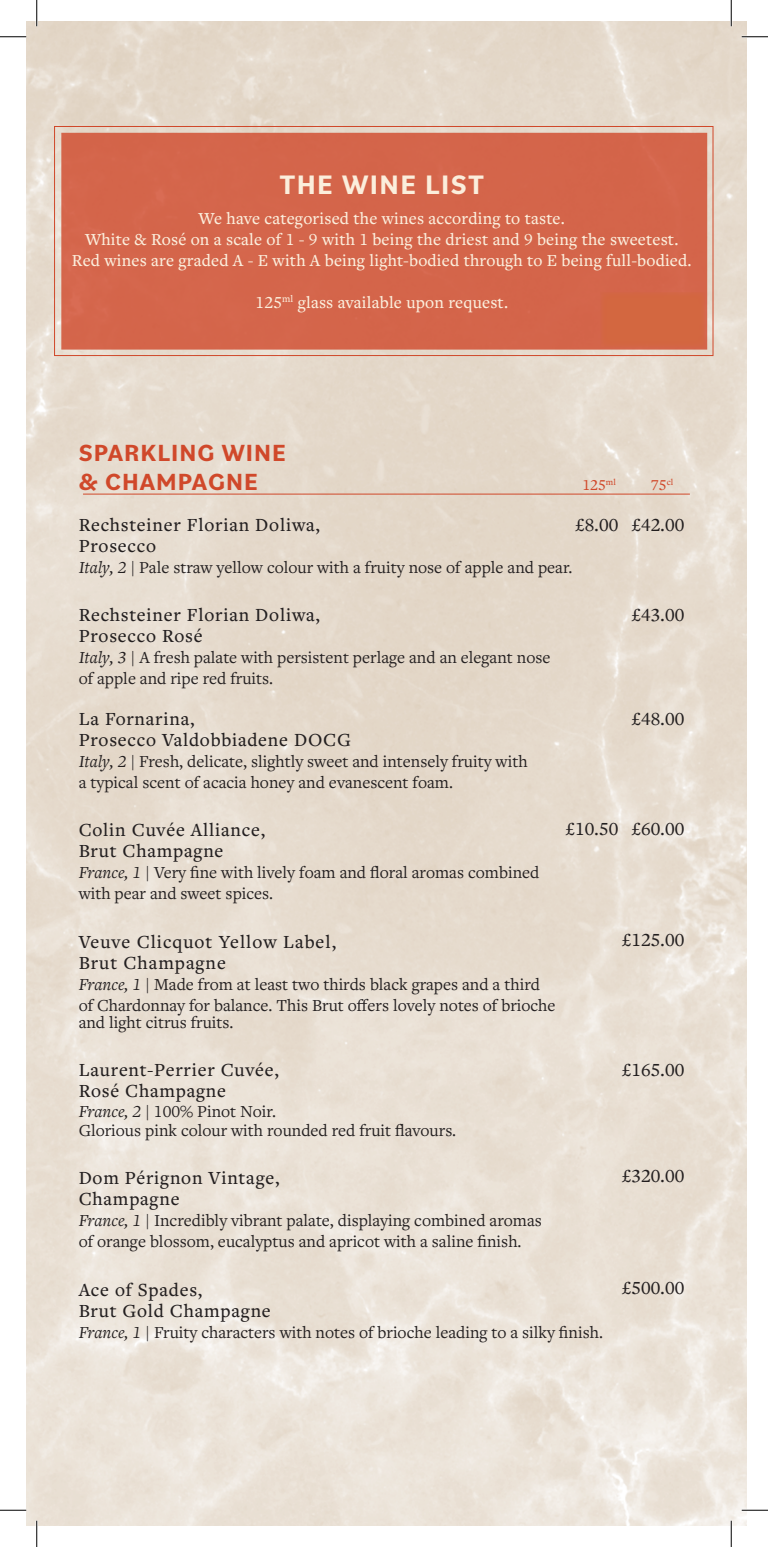
<style>
.page{position:relative;width:768px;height:1547px;background:#fff}
.page>*{position:absolute;margin:0;border:0;box-sizing:border-box;transform-origin:0 0}
.t1{font:700 28px "Bilo";letter-spacing:.05em;color:#fbeedc}
.t2{font:700 24.5px/29.4px "Bilo";letter-spacing:.04em;color:#d0482a}
.t3{font:500 19.25px/21px "Freight Text Pro";letter-spacing:.04em;color:#231f20}
.t4{font:17.5px/21px "Freight Text Pro";color:#231f20}
.t5{font:500 17.5px/21px "Freight Text Pro";letter-spacing:.01em;color:#fbeedc;text-align:center}
.t6{font:500 15.75px "Freight Text Pro";color:#d0482a}
.s1{font-style:italic}
</style>
<div class="page">
<div style="left:62px;top:133px;width:645px;height:216px;background:#d4654a"></div>
<div style="left:54px;top:126px;width:659px;height:230px;border:1px solid #d0482a"></div>
<hr style="left:83px;top:494px;width:607px;height:1px;background:#d0482a">
<svg style="left:0;top:36px;width:26px;height:1px"></svg>
<svg style="left:742px;top:36px;width:26px;height:1px"></svg>
<svg style="left:0;top:1510px;width:26px;height:1px"></svg>
<svg style="left:742px;top:1510px;width:26px;height:1px"></svg>
<svg style="left:36px;top:0;width:1px;height:26px"></svg>
<svg style="left:36px;top:1521px;width:1px;height:26px"></svg>
<svg style="left:731px;top:0;width:1px;height:26px"></svg>
<svg style="left:731px;top:1521px;width:1px;height:26px"></svg>
<div style="left:601px;top:292px;width:104px;height:55px;background:#d36740"></div>
<h1 class="t1" style="left:279px;top:165px;width:206px">THE WINE LIST</h1>
<p class="t5" style="left:72px;top:207px;width:621px">We have categorised the wines according to taste.<br>White &amp; Rosé on a scale of 1 - 9 with 1 being the driest and 9 being the sweetest.<br>Red wines are graded A - E with A being light-bodied through to E being full-bodied.</p>
<p class="t5" style="left:255px;top:291px;width:254px">125<sup>ml</sup> glass available upon request.</p>
<h2 class="t2" style="left:79px;top:437px;width:209px">SPARKLING WINE &amp; CHAMPAGNE</h2>
<p class="t3" style="left:79px;top:514px;width:243px">Rechsteiner Florian Doliwa,<br>Prosecco</p>
<p class="t4" style="left:79px;top:556px;width:495px"><span class="s1">Italy, 2</span> | Pale straw yellow colour with a fruity nose of apple and pear.</p>
<p class="t3" style="left:79px;top:604px;width:243px">Rechsteiner Florian Doliwa,<br>Prosecco Rosé</p>
<p class="t4" style="left:79px;top:647px;width:473px"><span class="s1">Italy, 3</span> | A fresh palate with persistent perlage and an elegant nose of apple and ripe red fruits.</p>
<p class="t3" style="left:79px;top:708px;width:274px">La Fornarina,<br>Prosecco Valdobbiadene DOCG</p>
<p class="t4" style="left:79px;top:750px;width:450px"><span class="s1">Italy, 2</span> | Fresh, delicate, slightly sweet and intensely fruity with a typical scent of acacia honey and evanescent foam.</p>
<p class="t3" style="left:79px;top:819px;width:188px">Colin Cuvée Alliance,<br>Brut Champagne</p>
<p class="t4" style="left:79px;top:861px;width:462px"><span class="s1">France, 1</span> | Very fine with lively foam and floral aromas combined with pear and sweet spices.</p>
<p class="t3" style="left:79px;top:930px;width:259px">Veuve Clicquot Yellow Label,<br>Brut Champagne</p>
<p class="t4" style="left:79px;top:973px;width:478px"><span class="s1">France, 1</span> | Made from at least two thirds black grapes and a third of Chardonnay for balance. This Brut offers lovely notes of brioche</p>
<p class="t4" style="left:79px;top:1011px;width:156px">and light citrus fruits.</p>
<p class="t3" style="left:79px;top:1059px;width:202px">Laurent-Perrier Cuvée,<br>Rosé Champagne</p>
<p class="t4" style="left:79px;top:1101px;width:379px;line-height:19.2px"><span class="s1">France, 2</span> | 100% Pinot Noir.<br>Glorious pink colour with rounded red fruit flavours.</p>
<p class="t3" style="left:79px;top:1167px;width:202px">Dom Pérignon Vintage,<br>Champagne</p>
<p class="t4" style="left:79px;top:1209px;width:465px"><span class="s1">France, 1</span> | Incredibly vibrant palate, displaying combined aromas of orange blossom, eucalyptus and apricot with a saline finish.</p>
<p class="t3" style="left:79px;top:1278px;width:194px">Ace of Spades,<br>Brut Gold Champagne</p>
<p class="t4" style="left:79px;top:1321px;width:526px"><span class="s1">France, 1</span> | Fruity characters with notes of brioche leading to a silky finish.</p>
<p class="t6" style="left:582px;top:475px;width:35px">125<sup>ml</sup></p>
<p class="t6" style="left:651px;top:475px;width:24px">75<sup>cl</sup></p>
<p class="t3" style="left:575px;top:514px;width:45px">£8.00</p>
<p class="t3" style="left:631px;top:514px;width:54px">£42.00</p>
<p class="t3" style="left:631px;top:604px;width:54px">£43.00</p>
<p class="t3" style="left:631px;top:708px;width:54px">£48.00</p>
<p class="t3" style="left:565px;top:817px;width:54px">£10.50</p>
<p class="t3" style="left:631px;top:817px;width:54px">£60.00</p>
<p class="t3" style="left:622px;top:928px;width:64px">£125.00</p>
<p class="t3" style="left:622px;top:1059px;width:64px">£165.00</p>
<p class="t3" style="left:622px;top:1164px;width:64px">£320.00</p>
<p class="t3" style="left:622px;top:1276px;width:64px">£500.00</p>
</div>
